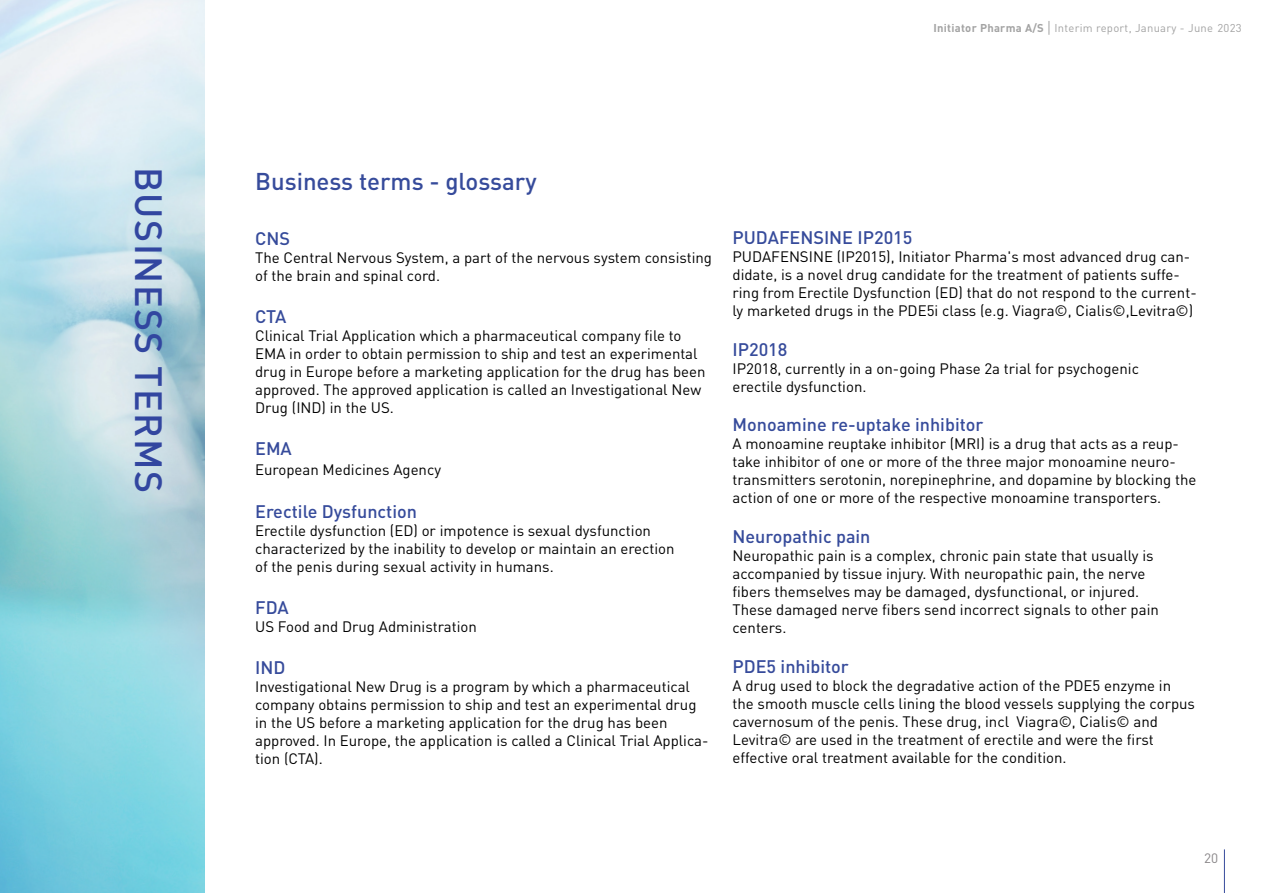
<style>
.page{position:relative;width:1263px;height:893px;background:#fff}
.page>*{position:absolute;margin:0;border:0;box-sizing:border-box;transform-origin:0 0}
.t1{font:500 37.5px "DIN";letter-spacing:.04em;color:#3246a0}
.t2{font:500 24px "DIN";color:#364b9b}
.t3{font:500 18px "DIN";color:#364b9b}
.t4{font:15px/18px "DIN";color:#000}
.t5{font:13.5px "DIN";color:#898688}
.t6{font:11.25px "DIN";letter-spacing:.025em;color:#a3a3a3}
.s1{font-weight:700}
</style>
<div class="page">
<hr style="left:1224px;top:849px;width:1px;height:44px;background:#364b9b">
<img style="left:0;top:0;width:204px;height:893px">
<svg style="left:1049px;top:21px;width:1px;height:14px"></svg>
<p class="t6" style="left:933px;top:21px;width:310px"><span class="s1">Initiator Pharma A/S</span> Interim report, January - June 2023</p>
<h1 class="t1" style="left:173px;top:167px;width:328px;rotate:90deg">BUSINESS TERMS</h1>
<h2 class="t2" style="left:255px;top:166px;width:283px">Business terms - glossary</h2>
<p class="t3" style="left:255px;top:226px;width:36px">CNS</p>
<p class="t4" style="left:255px;top:248px;width:458px">The Central Nervous System, a part of the nervous system consisting of the brain and spinal cord.</p>
<p class="t3" style="left:255px;top:305px;width:33px">CTA</p>
<p class="t4" style="left:255px;top:326px;width:452px">Clinical Trial Application which a pharmaceutical company file to EMA in order to obtain permission to ship and test an experimental drug in Europe before a marketing application for the drug has been approved. The approved application is called an Investigational New Drug (IND) in the US.</p>
<p class="t3" style="left:255px;top:437px;width:38px">EMA</p>
<p class="t4" style="left:255px;top:461px;width:187px">European Medicines Agency</p>
<p class="t3" style="left:255px;top:499px;width:163px">Erectile Dysfunction</p>
<p class="t4" style="left:255px;top:521px;width:421px">Erectile dysfunction (ED) or impotence is sexual dysfunction characterized by the inability to develop or maintain an erection of the penis during sexual activity in humans.</p>
<p class="t3" style="left:255px;top:596px;width:35px">FDA</p>
<p class="t4" style="left:255px;top:617px;width:223px">US Food and Drug Administration</p>
<p class="t3" style="left:255px;top:656px;width:32px">IND</p>
<p class="t4" style="left:255px;top:677px;width:455px">Investigational New Drug is a program by which a pharmaceutical company obtains permission to ship and test an experimental drug in the US before a marketing application for the drug has been approved. In Europe, the application is called a Clinical Trial Applica&shy;tion (CTA).</p>
<p class="t3" style="left:732px;top:226px;width:181px">PUDAFENSINE IP2015</p>
<p class="t4" style="left:732px;top:247px;width:466px">PUDAFENSINE (IP2015), Initiator Pharma's most advanced drug can&shy;didate, is a novel drug candidate for the treatment of patients suffe&shy;ring from Erectile Dysfunction (ED) that do not respond to the current&shy;ly marketed drugs in the PDE5i class (e.g. Viagra©, Cialis©,Levitra©)</p>
<p class="t3" style="left:732px;top:338px;width:56px">IP2018</p>
<p class="t4" style="left:732px;top:359px;width:408px">IP2018, currently in a on-going Phase 2a trial for psychogenic erectile dysfunction.</p>
<p class="t3" style="left:732px;top:413px;width:252px">Monoamine re-uptake inhibitor</p>
<p class="t4" style="left:732px;top:435px;width:465px">A monoamine reuptake inhibitor (MRI) is a drug that acts as a reup&shy;take inhibitor of one or more of the three major monoamine neuro&shy;transmitters serotonin, norepinephrine, and dopamine by blocking the action of one or more of the respective monoamine transporters.</p>
<p class="t3" style="left:732px;top:525px;width:140px">Neuropathic pain</p>
<p class="t4" style="left:732px;top:546px;width:428px">Neuropathic pain is a complex, chronic pain state that usually is accompanied by tissue injury. With neuropathic pain, the nerve fibers themselves may be damaged, dysfunctional, or injured.<br>These damaged nerve fibers send incorrect signals to other pain centers.</p>
<p class="t3" style="left:732px;top:654px;width:118px">PDE5 inhibitor</p>
<p class="t4" style="left:732px;top:676px;width:464px">A drug used to block the degradative action of the PDE5 enzyme in the smooth muscle cells lining the blood vessels supplying the corpus cavernosum of the penis. These drug, incl Viagra©, Cialis© and Levitra© are used in the treatment of erectile and were the first effective oral treatment available for the condition.</p>
<p class="t5" style="left:1204px;top:849px;width:16px">20</p>
</div>
